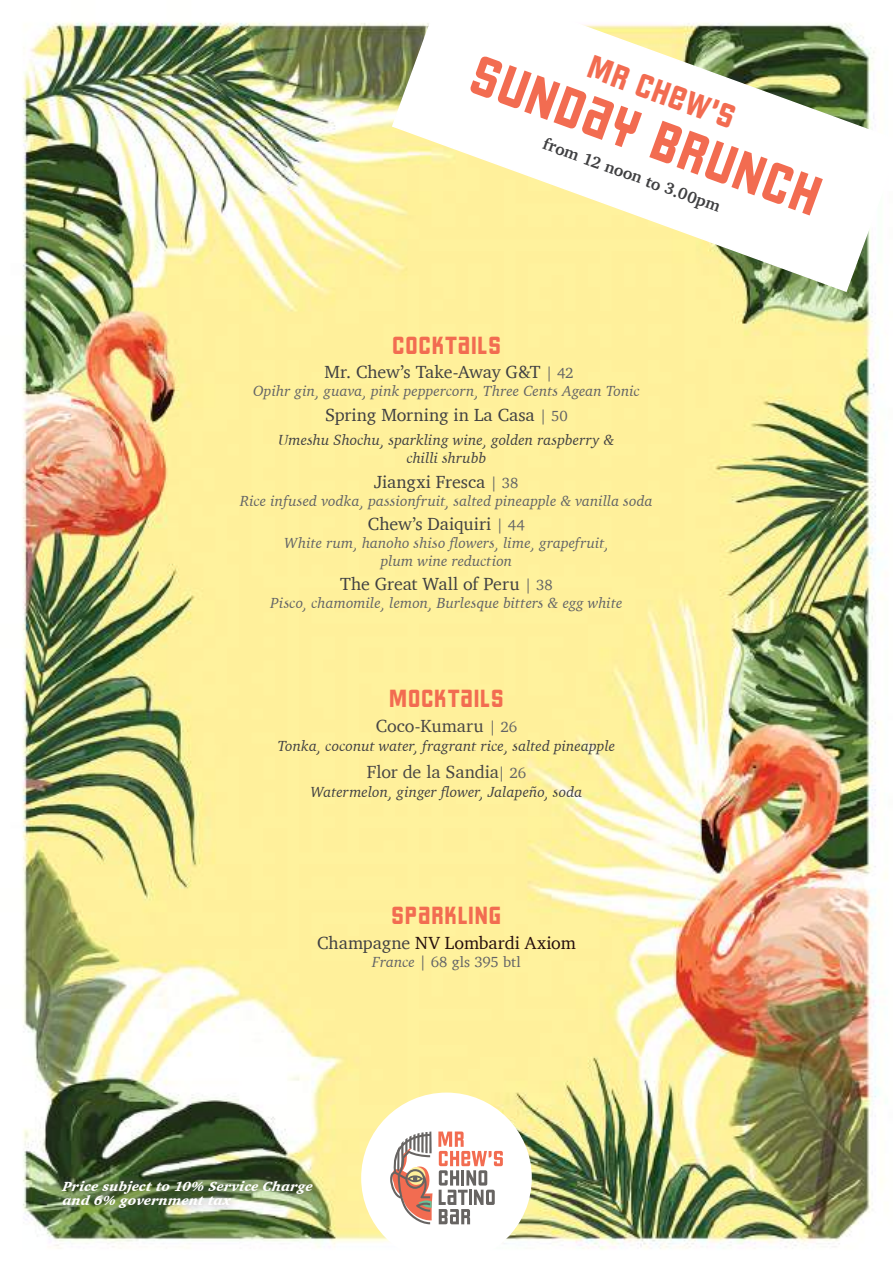
<style>
.page{position:relative;width:893px;height:1263px;background:#fff}
.page>*{position:absolute;margin:0;border:0;box-sizing:border-box;transform-origin:0 0}
.t1{font:60px "Liquorstore Jazz W00";color:#f26c51}
.t2{font:36px "Liquorstore Jazz W00";color:#f26c51}
.t3{font:27px "Liquorstore Jazz W00";letter-spacing:.01em;color:#f26c51}
.t4{font:18px "Charter";letter-spacing:-.005em;color:#404042}
.t5{font:18px "Charter";color:#484645}
.t6{font:18px "Charter";letter-spacing:-.005em;color:#240d0d}
.t7{font:700 16.5px "Charter";color:#404042}
.t8{font:italic 15px/18px "Charter";letter-spacing:.005em;color:#626366;text-align:center}
.t9{font:italic 15px/18px "Charter";letter-spacing:.005em;color:#404042;text-align:center}
.t10{font:15px "Charter";letter-spacing:.01em;color:#626366}
.t11{font:italic 900 13.5px/13.5px "Charter";color:#fff}
.s1{font-size:15px;color:#626366}
.s2{color:#404042}
.s3{font-style:italic}
</style>
<div class="page">
<img style="left:22px;top:22px;width:864px;height:1227px">
<svg style="left:391px;top:22px;width:495px;height:271px"></svg>
<div style="left:361px;top:1092px;width:171px;height:171px;background:#fff;border-radius:50%"></div>
<svg style="left:438px;top:1131px;width:65px;height:93px"></svg>
<svg style="left:390px;top:1131px;width:42px;height:93px"></svg>
<div style="left:53px;top:1171px;width:269px;height:45px;background:#676462;opacity:.75"></div>
<h1 class="t1" style="left:484px;top:41px;width:371px;rotate:20deg">SUNDAY BRUNCH</h1>
<h2 class="t2" style="left:596px;top:47px;width:155px;rotate:20deg">MR CHEW’S</h2>
<p class="t7" style="left:548px;top:129px;width:189px;rotate:20deg">from 12 noon to 3.00pm</p>
<h3 class="t3" style="left:392px;top:330px;width:111px">COCKTAILS</h3>
<p class="t4" style="left:324px;top:357px;width:251px">Mr. Chew’s Take-Away G&amp;T <span class="s1">| 42</span></p>
<p class="t8" style="left:253px;top:382px;width:388px">Opihr gin, guava, pink peppercorn, Three Cents Agean Tonic</p>
<p class="t4" style="left:325px;top:399px;width:244px">Spring Morning in La Casa <span class="s1">| 50</span></p>
<p class="t9" style="left:279px;top:431px;width:337px">Umeshu Shochu, sparkling wine, golden raspberry &amp; chilli shrubb</p>
<p class="t4" style="left:374px;top:466px;width:146px">Jiangxi Fresca <span class="s1">| 38</span></p>
<p class="t8" style="left:240px;top:491px;width:414px">Rice infused vodka, passionfruit, salted pineapple &amp; vanilla soda</p>
<p class="t4" style="left:368px;top:508px;width:158px">Chew’s Daiquiri <span class="s1">| 44</span></p>
<p class="t8" style="left:284px;top:534px;width:326px">White rum, hanoho shiso flowers, lime, grapefruit, plum wine reduction</p>
<p class="t4" style="left:340px;top:569px;width:214px">The Great Wall of Peru <span class="s1">| 38</span></p>
<p class="t8" style="left:271px;top:594px;width:353px">Pisco, chamomile, lemon, Burlesque bitters &amp; egg white</p>
<h3 class="t3" style="left:389px;top:684px;width:116px">MOCKTAILS</h3>
<p class="t5" style="left:376px;top:711px;width:143px">Coco-Kumaru <span class="s1">| 26</span></p>
<p class="t9" style="left:278px;top:737px;width:339px">Tonka, coconut water, fragrant rice, salted pineapple</p>
<p class="t5" style="left:367px;top:757px;width:161px">Flor de la Sandia<span class="s1">| 26</span></p>
<p class="t9" style="left:311px;top:783px;width:273px">Watermelon, ginger flower, Jalapeño, soda</p>
<h3 class="t3" style="left:391px;top:901px;width:112px">SPARKLING</h3>
<p class="t6" style="left:317px;top:927px;width:260px"><span class="s2">Champagne</span> NV Lombardi Axiom</p>
<p class="t10" style="left:372px;top:949px;width:150px"><span class="s3">France</span> | 68 gls 395 btl</p>
<p class="t11" style="left:62px;top:1179px;width:254px">Price subject to 10% Service Charge and 6% government tax</p>
</div>
